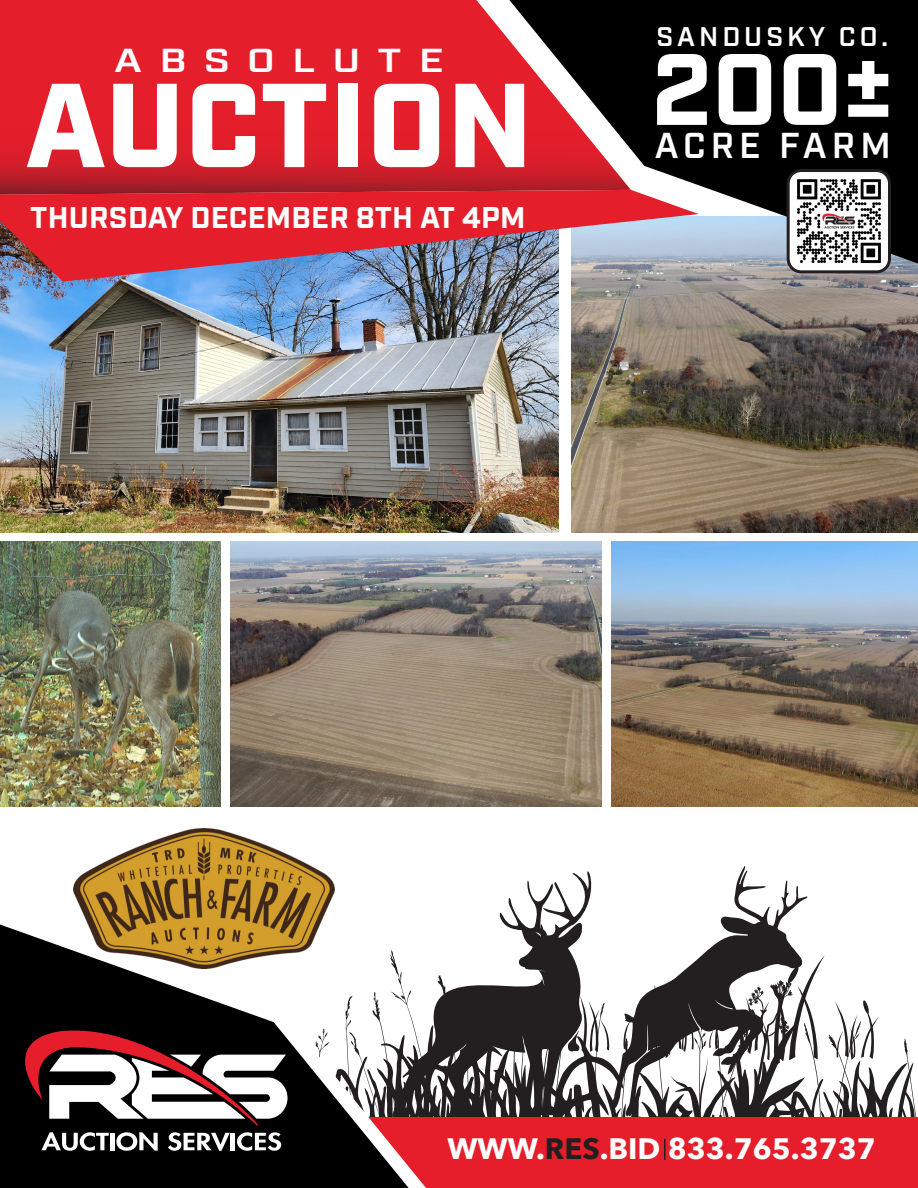
<style>
.page{position:relative;width:918px;height:1188px;background:#fff}
.page>*{position:absolute;margin:0;border:0;box-sizing:border-box;transform-origin:0 0}
.t1{font:900 119.1px "Industry";letter-spacing:.01em;color:#fff}
.t2{font:700 101.25px "Industry";color:#fff}
.t3{font:600 36px "Industry";letter-spacing:.14em;color:#fff}
.t4{font:600 33.15px "Industry";letter-spacing:.41em;color:#fff;scale:1.27 1}
.t5{font:700 30px "Industry";letter-spacing:.01em;color:#fff}
.t6{font:700 29.55px "Avenir Next";color:#fff}
.t7{font:600 27px "Industry";letter-spacing:.15em;color:#fff}
.s1{color:#231f20}
</style>
<div class="page">
<img style="left:0;top:282px;width:558px;height:251px">
<img style="left:571px;top:263px;width:347px;height:270px">
<img style="left:0;top:541px;width:220px;height:266px">
<img style="left:230px;top:541px;width:372px;height:266px">
<img style="left:611px;top:541px;width:307px;height:266px">
<svg style="left:498px;top:871px;width:94px;height:153px"></svg>
<svg style="left:433px;top:975px;width:65px;height:49px"></svg>
<svg style="left:509px;top:1020px;width:21px;height:4px"></svg>
<svg style="left:426px;top:1024px;width:116px;height:94px;fill:#231f20"></svg>
<svg style="left:542px;top:955px;width:376px;height:163px"></svg>
<svg style="left:610px;top:866px;width:197px;height:251px"></svg>
<div style="left:314px;top:1118px;width:604px;height:70px;background:#e61d2a"></div>
<svg style="left:631px;top:0;width:287px;height:263px;background:#161819"></svg>
<svg style="left:0;top:0;width:631px;height:190px;background:#cd2631"></svg>
<img style="left:0;top:190px;width:699px;height:92px">
<svg style="left:0;top:924px;width:426px;height:264px"></svg>
<svg style="left:0;top:1016px;width:330px;height:158px"></svg>
<img style="left:788px;top:171px;width:101px;height:101px">
<div style="left:787px;top:169px;width:104px;height:104px;border:3px solid #231f20;border-radius:13px"></div>
<hr style="left:664px;top:1139px;width:2px;height:20px;background:#231f20">
<img style="left:74px;top:828px;width:260px;height:141px">
<p class="t4" style="left:114px;top:41px;width:261px">ABSOLUTE</p>
<p class="t1" style="left:26px;top:54px;width:508px">AUCTION</p>
<p class="t5" style="left:30px;top:199px;width:497px">THURSDAY DECEMBER 8TH AT 4PM</p>
<p class="t7" style="left:657px;top:21px;width:233px">SANDUSKY CO.</p>
<p class="t2" style="left:651px;top:29px;width:244px">200±</p>
<p class="t3" style="left:655px;top:124px;width:238px">ACRE FARM</p>
<p class="t6" style="left:447px;top:1123px;width:430px">WWW.<span class="s1">RES</span>.BID 833.765.3737</p>
</div>
